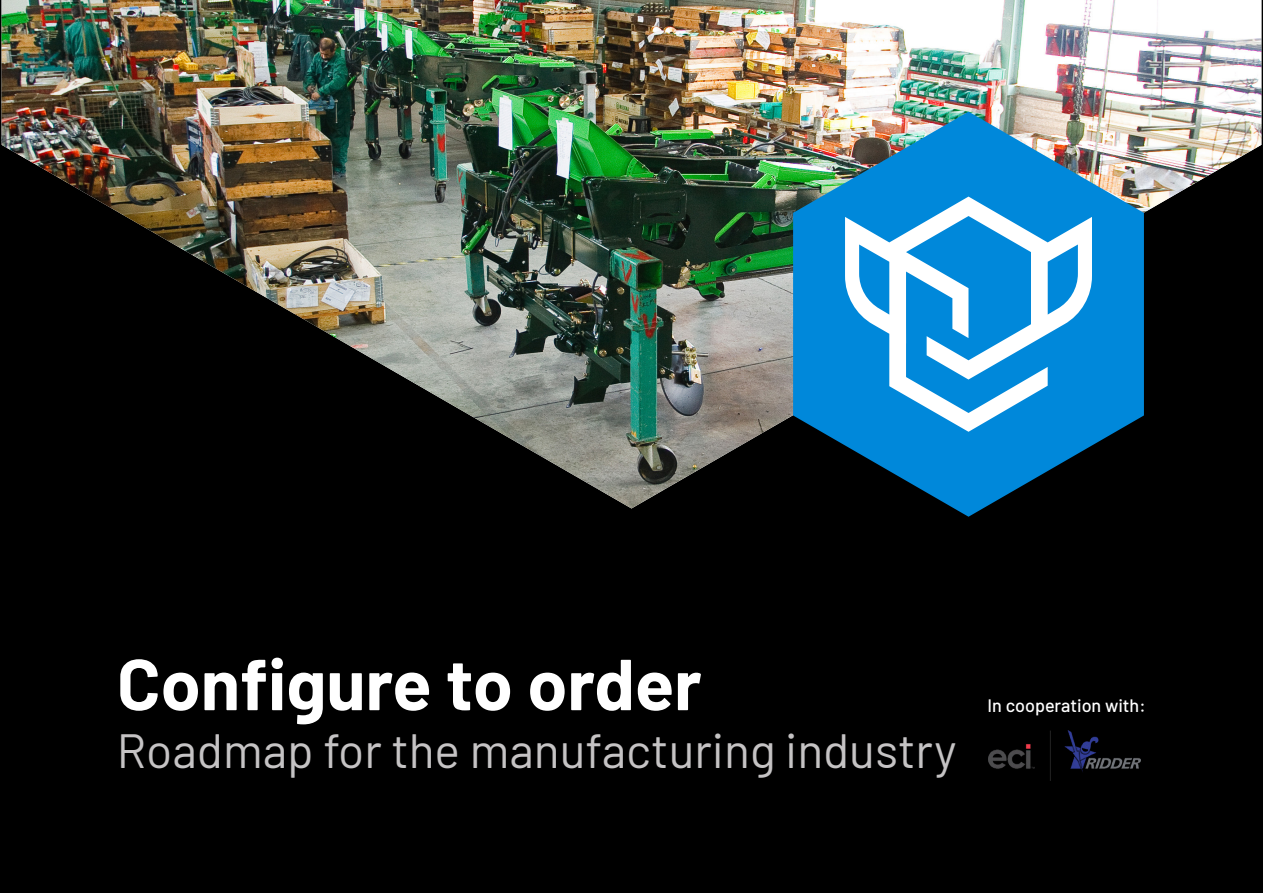
<style>
.page{position:relative;width:1263px;height:893px;background:#000}
.page>*{position:absolute;margin:0;border:0;box-sizing:border-box;transform-origin:0 0}
.t1{font:700 72px "Barlow";color:#fff}
.t2{font:48px "Barlow";color:#c5c3c4}
.t3{font:500 18px "Barlow";color:#fff}
</style>
<div class="page">
<img style="left:2px;top:0;width:1259px;height:508px">
<img style="left:793px;top:112px;width:351px;height:405px">
<svg style="left:845px;top:197px;width:247px;height:235px;background:#4eace5"></svg>
<img style="left:989px;top:730px;width:152px;height:51px">
<h1 class="t1" style="left:117px;top:631px;width:586px">Configure to order</h1>
<p class="t2" style="left:117px;top:716px;width:841px">Roadmap for the manufacturing industry</p>
<p class="t3" style="left:988px;top:692px;width:159px">In cooperation with:</p>
</div>
